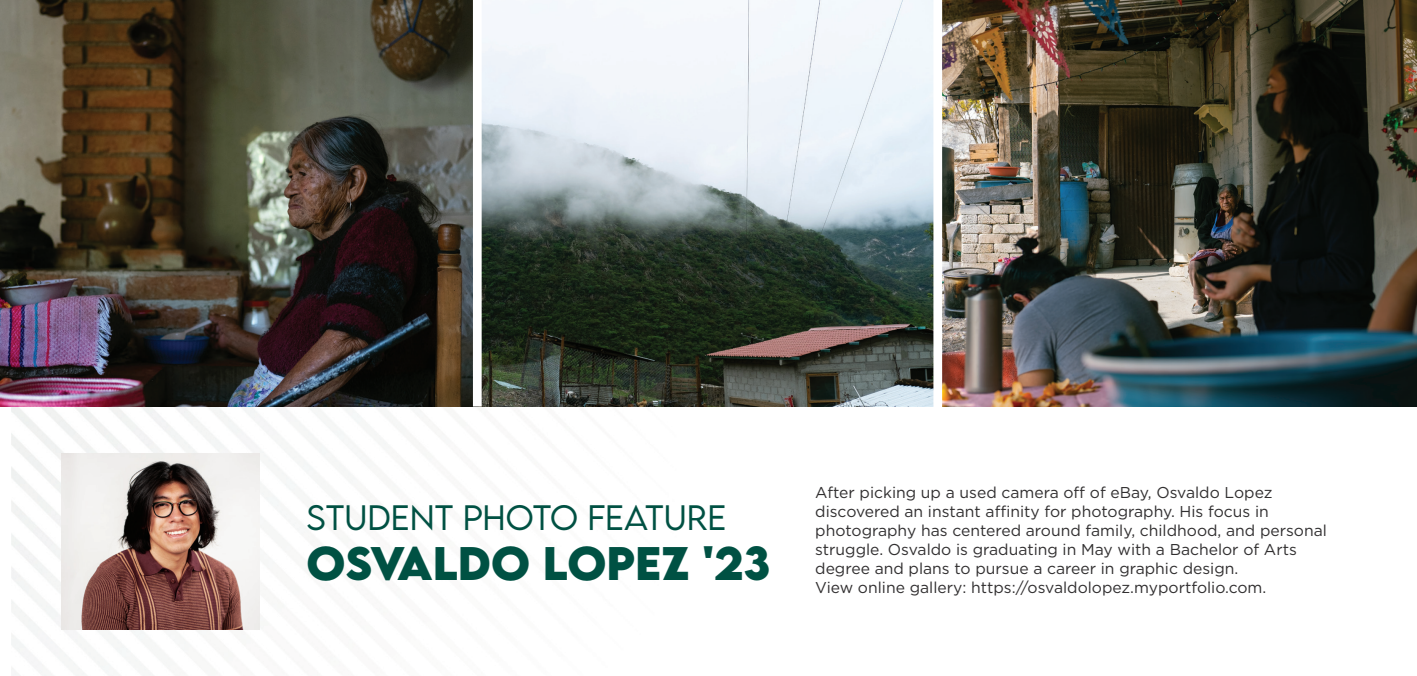
<style>
.page{position:relative;width:1417px;height:676px;background:#fff}
.page>*{position:absolute;margin:0;border:0;box-sizing:border-box;transform-origin:0 0}
.Heading{font:700 41.82px "LEMONMILK";color:#005143}
.Heading-2{font:300 31.32px "LEMONMILK";color:#005143}
.Body_Copy{font:15.75px/19.2px "Gotham";color:#312f30}
</style>
<div class="page">
<img style="left:11px;top:406px;width:665px;height:270px">
<img style="left:0;top:0;width:1416px;height:406px">
<div style="left:473px;top:0;width:8px;height:406px;background:#fff"></div>
<div style="left:933px;top:0;width:9px;height:412px;background:#fff"></div>
<img style="left:62px;top:453px;width:197px;height:176px">
<p class="Heading-2" style="left:306px;top:497px;width:421px">STUDENT PHOTO FEATURE</p>
<p class="Heading" style="left:306px;top:535px;width:465px">OSVALDO LOPEZ '23</p>
<p class="Body_Copy" style="left:815px;top:482px;width:513px">After picking up a used camera off of eBay, Osvaldo Lopez discovered an instant affinity for photography. His focus in photography has centered around family, childhood, and personal struggle. Osvaldo is graduating in May with a Bachelor of Arts degree and plans to pursue a career in graphic design.<br>View online gallery: https://osvaldolopez.myportfolio.com.</p>
</div>
